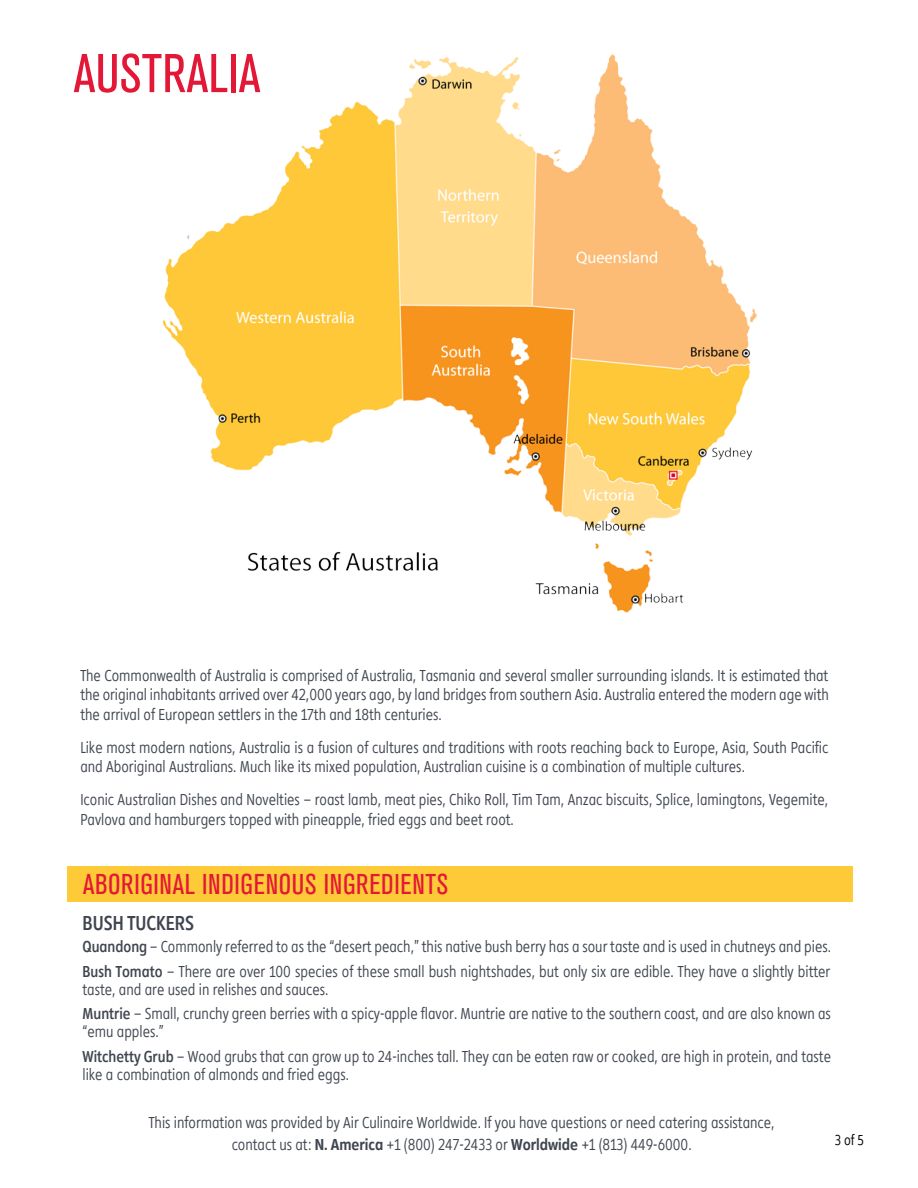
<style>
.page{position:relative;width:918px;height:1188px;background:#fff}
.page>*{position:absolute;margin:0;border:0;box-sizing:border-box;transform-origin:0 0}
.t1{font:condensed 54px "Akzidenz Grotesk BE";letter-spacing:.01em;color:#e31837}
.t2{font:condensed 28.5px "Akzidenz Grotesk BE";letter-spacing:.025em;color:#e31837}
.t3{font:21px "Diamanti Condensed EF";color:#3f454f}
.t4{font:100 16.5px/19.5px "Diamanti Condensed EF";color:#3f454f}
.t5{font:100 15px "Diamanti Condensed EF";color:#000}
.s1{font-weight:400}
</style>
<div class="page">
<img style="left:163px;top:54px;width:593px;height:559px">
<div style="left:68px;top:866px;width:785px;height:36px;background:#ffca38"></div>
<h1 class="t1" style="left:74px;top:43px;width:188px">AUSTRALIA</h1>
<p class="t4" style="left:80px;top:666px;width:750px;text-align:justify">The Commonwealth of Australia is comprised of Australia, Tasmania and several smaller surrounding islands. It is estimated that the original inhabitants arrived over 42,000 years ago, by land bridges from southern Asia. Australia entered the modern age with the arrival of European settlers in the 17th and 18th centuries.</p>
<p class="t4" style="left:80px;top:738px;width:750px">Like most modern nations, Australia is a fusion of cultures and traditions with roots reaching back to Europe, Asia, South Pacific and Aboriginal Australians. Much like its mixed population, Australian cuisine is a combination of multiple cultures.</p>
<p class="t4" style="left:80px;top:790px;width:749px">Iconic Australian Dishes and Novelties – roast lamb, meat pies, Chiko Roll, Tim Tam, Anzac biscuits, Splice, lamingtons, Vegemite,<br>Pavlova and hamburgers topped with pineapple, fried eggs and beet root.</p>
<h2 class="t2" style="left:83px;top:868px;width:367px">ABORIGINAL INDIGENOUS INGREDIENTS</h2>
<p class="t3" style="left:83px;top:912px;width:113px">BUSH TUCKERS</p>
<p class="t4" style="left:83px;top:934px;width:750px;line-height:24.8px"><span class="s1">Quandong</span> – Commonly referred to as the “desert peach,” this native bush berry has a sour taste and is used in chutneys and pies.<br><span class="s1">Bush Tomato</span> – There are over 100 species of these small bush nightshades, but only six are edible. They have a slightly bitter</p>
<p class="t4" style="left:83px;top:977px;width:750px;line-height:24.8px">taste, and are used in relishes and sauces.<br><span class="s1">Muntrie</span> – Small, crunchy green berries with a spicy-apple flavor. Muntrie are native to the southern coast, and are also known as</p>
<p class="t4" style="left:83px;top:1020px;width:750px;line-height:24.8px">“emu apples.”<br><span class="s1">Witchetty Grub</span> – Wood grubs that can grow up to 24-inches tall. They can be eaten raw or cooked, are high in protein, and taste</p>
<p class="t4" style="left:83px;top:1065px;width:268px">like a combination of almonds and fried eggs.</p>
<p class="t4" style="left:149px;top:1111px;width:627px;line-height:22.5px;text-align:center">This information was provided by Air Culinaire Worldwide. If you have questions or need catering assistance, contact us at: <span class="s1">N. America</span> +1 (800) 247-2433 or <span class="s1">Worldwide</span> +1 (813) 449-6000.</p>
<p class="t5" style="left:835px;top:1132px;width:31px">3 of 5</p>
</div>
